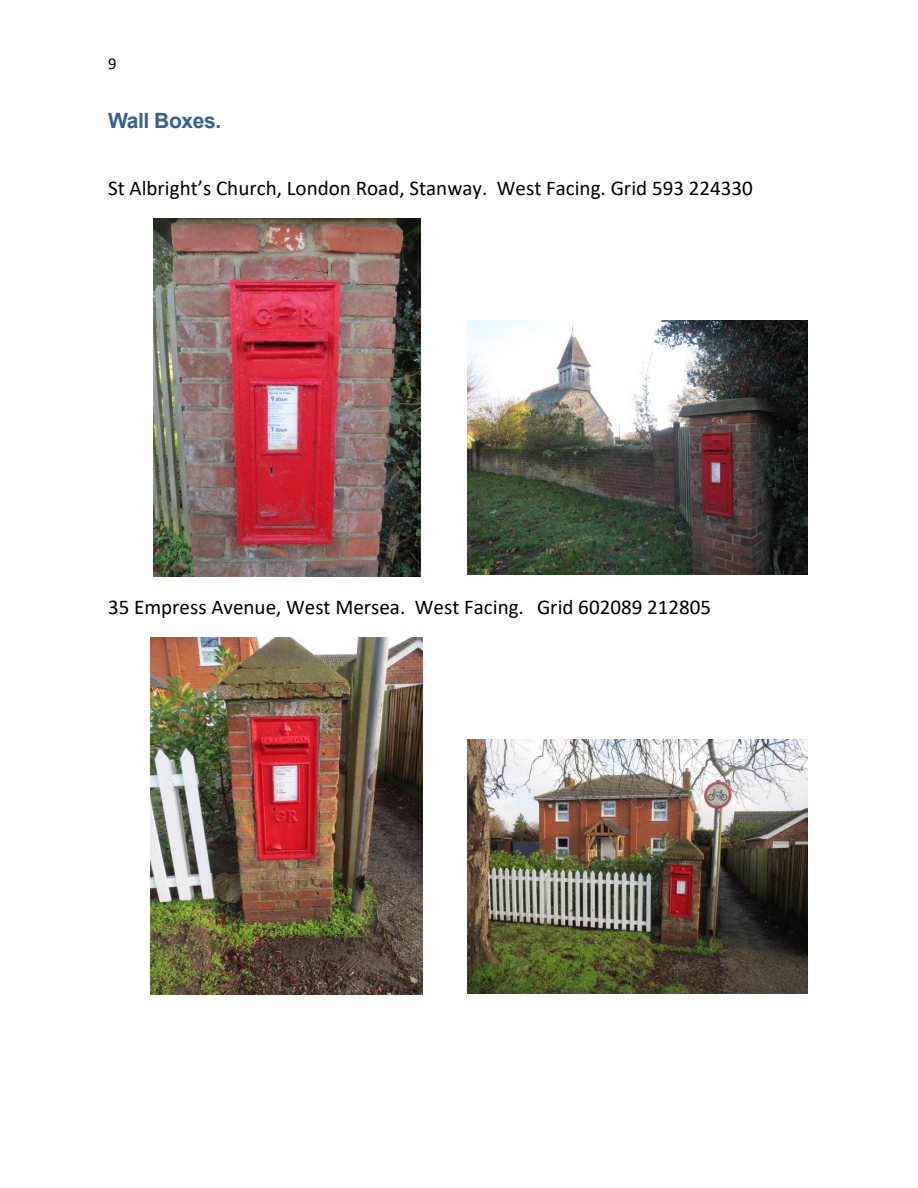
<style>
.page{position:relative;width:918px;height:1188px;background:#fff}
.page>*{position:absolute;margin:0;border:0;box-sizing:border-box;transform-origin:0 0}
.t1{font:21px "Calibri";color:#000}
.t2{font:700 21px "Arial";letter-spacing:-.02em;color:#365f91}
.t3{font:16.5px "Calibri";color:#000}
</style>
<div class="page">
<img style="left:153px;top:219px;width:267px;height:357px">
<img style="left:467px;top:320px;width:341px;height:254px">
<img style="left:151px;top:638px;width:271px;height:357px">
<img style="left:467px;top:739px;width:341px;height:254px">
<p class="t3" style="left:108px;top:56px;width:10px">9</p>
<p class="t2" style="left:108px;top:112px;width:115px">Wall Boxes.</p>
<p class="t1" style="left:108px;top:179px;width:646px">St Albright’s Church, London Road, Stanway. West Facing. Grid 593 224330</p>
<p class="t1" style="left:108px;top:598px;width:605px">35 Empress Avenue, West Mersea. West Facing. Grid 602089 212805</p>
</div>
